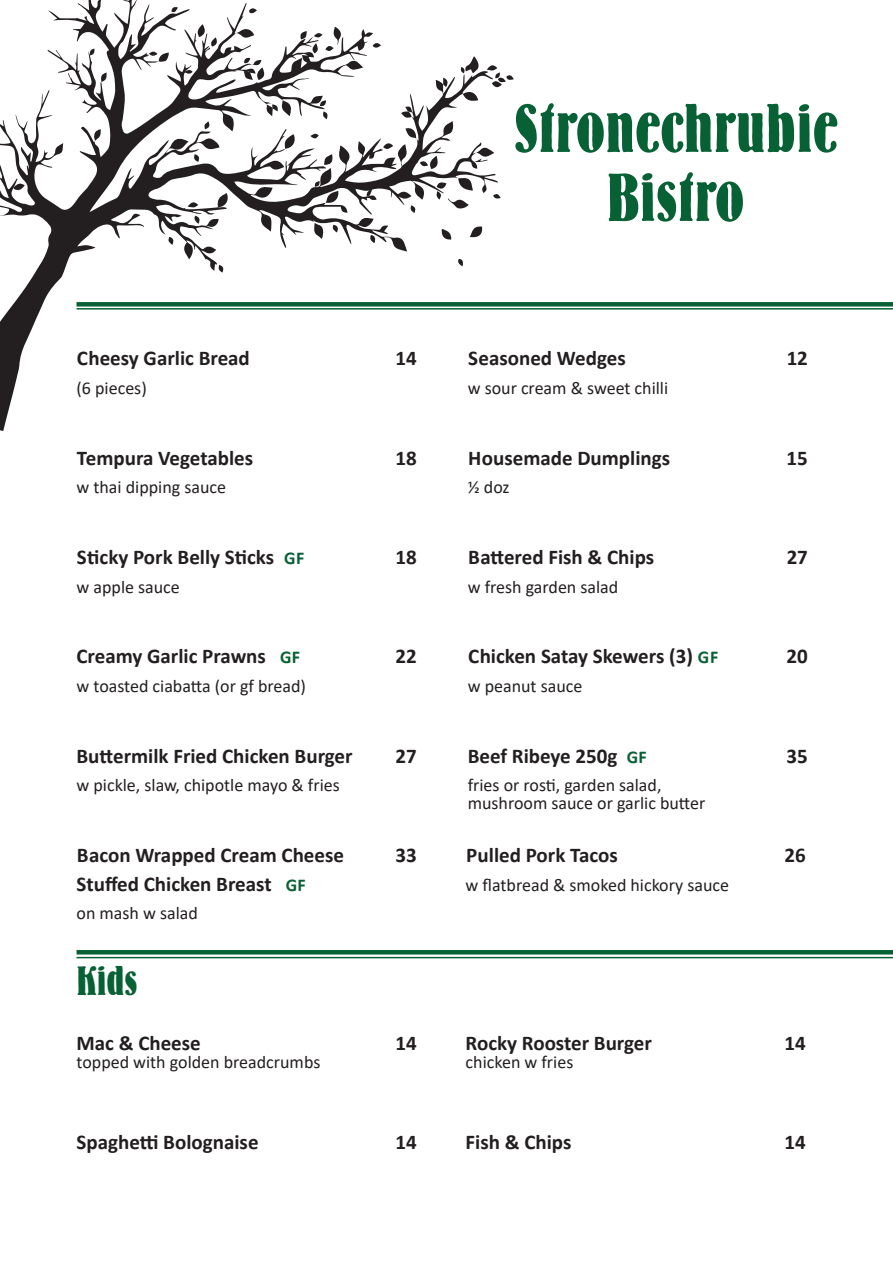
<style>
.page{position:relative;width:893px;height:1263px;background:#fff}
.page>*{position:absolute;margin:0;border:0;box-sizing:border-box;transform-origin:0 0}
.t1{font:67.2px "Bernhard Bold Condensed BT";color:#086134}
.t2{font:40.5px "Bernhard Bold Condensed BT";color:#086134}
.t3{font:700 21px "Calibri";color:#231f20}
.t4{font:18px/18px "Calibri";color:#231f20}
.s1{font-size:18px;color:#086134}
</style>
<div class="page">
<svg style="left:0;top:0;width:498px;height:431px"></svg>
<svg style="left:183px;top:242px;width:10px;height:17px"></svg>
<svg style="left:217px;top:193px;width:13px;height:15px"></svg>
<svg style="left:326px;top:191px;width:13px;height:12px"></svg>
<svg style="left:314px;top:223px;width:9px;height:16px"></svg>
<svg style="left:284px;top:134px;width:13px;height:15px"></svg>
<svg style="left:463px;top:90px;width:15px;height:12px"></svg>
<svg style="left:236px;top:27px;width:18px;height:11px"></svg>
<svg style="left:470px;top:226px;width:13px;height:12px"></svg>
<svg style="left:441px;top:229px;width:10px;height:11px"></svg>
<svg style="left:324px;top:154px;width:9px;height:11px"></svg>
<svg style="left:93px;top:129px;width:8px;height:12px"></svg>
<svg style="left:14px;top:183px;width:11px;height:8px"></svg>
<svg style="left:188px;top:201px;width:10px;height:7px"></svg>
<svg style="left:100px;top:73px;width:7px;height:10px"></svg>
<svg style="left:196px;top:24px;width:22px;height:23px"></svg>
<svg style="left:443px;top:78px;width:6px;height:9px"></svg>
<svg style="left:370px;top:235px;width:6px;height:8px"></svg>
<svg style="left:193px;top:154px;width:7px;height:8px"></svg>
<svg style="left:193px;top:216px;width:26px;height:12px"></svg>
<svg style="left:383px;top:127px;width:56px;height:42px"></svg>
<svg style="left:332px;top:225px;width:7px;height:7px"></svg>
<svg style="left:168px;top:237px;width:6px;height:8px"></svg>
<svg style="left:204px;top:121px;width:6px;height:8px"></svg>
<svg style="left:310px;top:133px;width:9px;height:6px"></svg>
<svg style="left:249px;top:8px;width:8px;height:6px"></svg>
<svg style="left:458px;top:259px;width:6px;height:7px"></svg>
<svg style="left:218px;top:265px;width:6px;height:8px"></svg>
<svg style="left:373px;top:42px;width:8px;height:7px"></svg>
<svg style="left:299px;top:27px;width:43px;height:26px"></svg>
<svg style="left:266px;top:100px;width:26px;height:16px"></svg>
<svg style="left:401px;top:106px;width:11px;height:13px"></svg>
<svg style="left:436px;top:178px;width:37px;height:32px"></svg>
<svg style="left:149px;top:51px;width:20px;height:11px"></svg>
<svg style="left:410px;top:205px;width:6px;height:8px"></svg>
<svg style="left:244px;top:57px;width:22px;height:23px"></svg>
<svg style="left:320px;top:100px;width:8px;height:19px"></svg>
<svg style="left:493px;top:193px;width:8px;height:6px"></svg>
<svg style="left:90px;top:49px;width:5px;height:6px"></svg>
<svg style="left:171px;top:6px;width:7px;height:7px"></svg>
<svg style="left:315px;top:181px;width:5px;height:6px"></svg>
<svg style="left:487px;top:64px;width:27px;height:24px"></svg>
<svg style="left:461px;top:56px;width:18px;height:17px"></svg>
<svg style="left:474px;top:147px;width:20px;height:16px"></svg>
<div style="left:77px;top:302px;width:816px;height:5px;background:#086134"></div>
<hr style="left:77px;top:950px;width:816px;height:4px;background:#086134">
<hr style="left:77px;top:308px;width:816px;height:2px;background:#086134">
<hr style="left:77px;top:957px;width:816px;height:1px;background:#086134">
<p class="t1" style="left:513px;top:88px;width:326px">Stronechrubie</p>
<p class="t1" style="left:606px;top:157px;width:139px">Bistro</p>
<p class="t3" style="left:77px;top:344px;width:174px">Cheesy Garlic Bread</p>
<p class="t3" style="left:395px;top:344px;width:23px">14</p>
<p class="t4" style="left:77px;top:378px;width:72px">(6 pieces)</p>
<p class="t3" style="left:77px;top:443px;width:178px">Tempura Vegetables</p>
<p class="t3" style="left:395px;top:443px;width:23px">18</p>
<p class="t4" style="left:77px;top:478px;width:151px">w thai dipping sauce</p>
<p class="t3" style="left:77px;top:542px;width:229px">Sticky Pork Belly Sticks <span class="s1">GF</span></p>
<p class="t3" style="left:395px;top:542px;width:23px">18</p>
<p class="t4" style="left:77px;top:577px;width:105px">w apple sauce</p>
<p class="t3" style="left:77px;top:642px;width:225px">Creamy Garlic Prawns <span class="s1">GF</span></p>
<p class="t3" style="left:395px;top:642px;width:23px">22</p>
<p class="t4" style="left:77px;top:676px;width:231px">w toasted ciabatta (or gf bread)</p>
<p class="t3" style="left:77px;top:741px;width:278px">Buttermilk Fried Chicken Burger</p>
<p class="t3" style="left:395px;top:741px;width:23px">27</p>
<p class="t4" style="left:77px;top:776px;width:265px">w pickle, slaw, chipotle mayo &amp; fries</p>
<p class="t3" style="left:77px;top:840px;width:269px">Bacon Wrapped Cream Cheese</p>
<p class="t3" style="left:395px;top:840px;width:23px">33</p>
<p class="t3" style="left:77px;top:869px;width:231px">Stuffed Chicken Breast <span class="s1">GF</span></p>
<p class="t4" style="left:77px;top:904px;width:123px">on mash w salad</p>
<p class="t2" style="left:77px;top:956px;width:63px">Kids</p>
<p class="t3" style="left:77px;top:1028px;width:126px">Mac &amp; Cheese</p>
<p class="t3" style="left:395px;top:1028px;width:23px">14</p>
<p class="t4" style="left:77px;top:1053px;width:245px">topped with golden breadcrumbs</p>
<p class="t3" style="left:468px;top:344px;width:159px">Seasoned Wedges</p>
<p class="t3" style="left:787px;top:344px;width:23px">12</p>
<p class="t4" style="left:468px;top:378px;width:202px">w sour cream &amp; sweet chilli</p>
<p class="t3" style="left:468px;top:443px;width:204px">Housemade Dumplings</p>
<p class="t3" style="left:787px;top:443px;width:23px">15</p>
<p class="t4" style="left:468px;top:478px;width:43px">½ doz</p>
<p class="t3" style="left:468px;top:542px;width:188px">Battered Fish &amp; Chips</p>
<p class="t3" style="left:787px;top:542px;width:23px">27</p>
<p class="t4" style="left:468px;top:577px;width:152px">w fresh garden salad</p>
<p class="t3" style="left:468px;top:642px;width:252px">Chicken Satay Skewers (3) <span class="s1">GF</span></p>
<p class="t3" style="left:787px;top:642px;width:23px">20</p>
<p class="t4" style="left:468px;top:676px;width:116px">w peanut sauce</p>
<p class="t3" style="left:468px;top:741px;width:180px">Beef Ribeye 250g <span class="s1">GF</span></p>
<p class="t3" style="left:787px;top:741px;width:23px">35</p>
<p class="t4" style="left:468px;top:776px;width:239px">fries or rosti, garden salad, mushroom sauce or garlic butter</p>
<p class="t3" style="left:466px;top:840px;width:153px">Pulled Pork Tacos</p>
<p class="t3" style="left:784px;top:840px;width:23px">26</p>
<p class="t4" style="left:466px;top:875px;width:265px">w flatbread &amp; smoked hickory sauce</p>
<p class="t3" style="left:466px;top:1028px;width:188px">Rocky Rooster Burger</p>
<p class="t3" style="left:784px;top:1028px;width:23px">14</p>
<p class="t4" style="left:466px;top:1053px;width:109px">chicken w fries</p>
<p class="t3" style="left:77px;top:1127px;width:184px">Spaghetti Bolognaise</p>
<p class="t3" style="left:395px;top:1127px;width:23px">14</p>
<p class="t3" style="left:466px;top:1127px;width:107px">Fish &amp; Chips</p>
<p class="t3" style="left:784px;top:1127px;width:23px">14</p>
</div>
